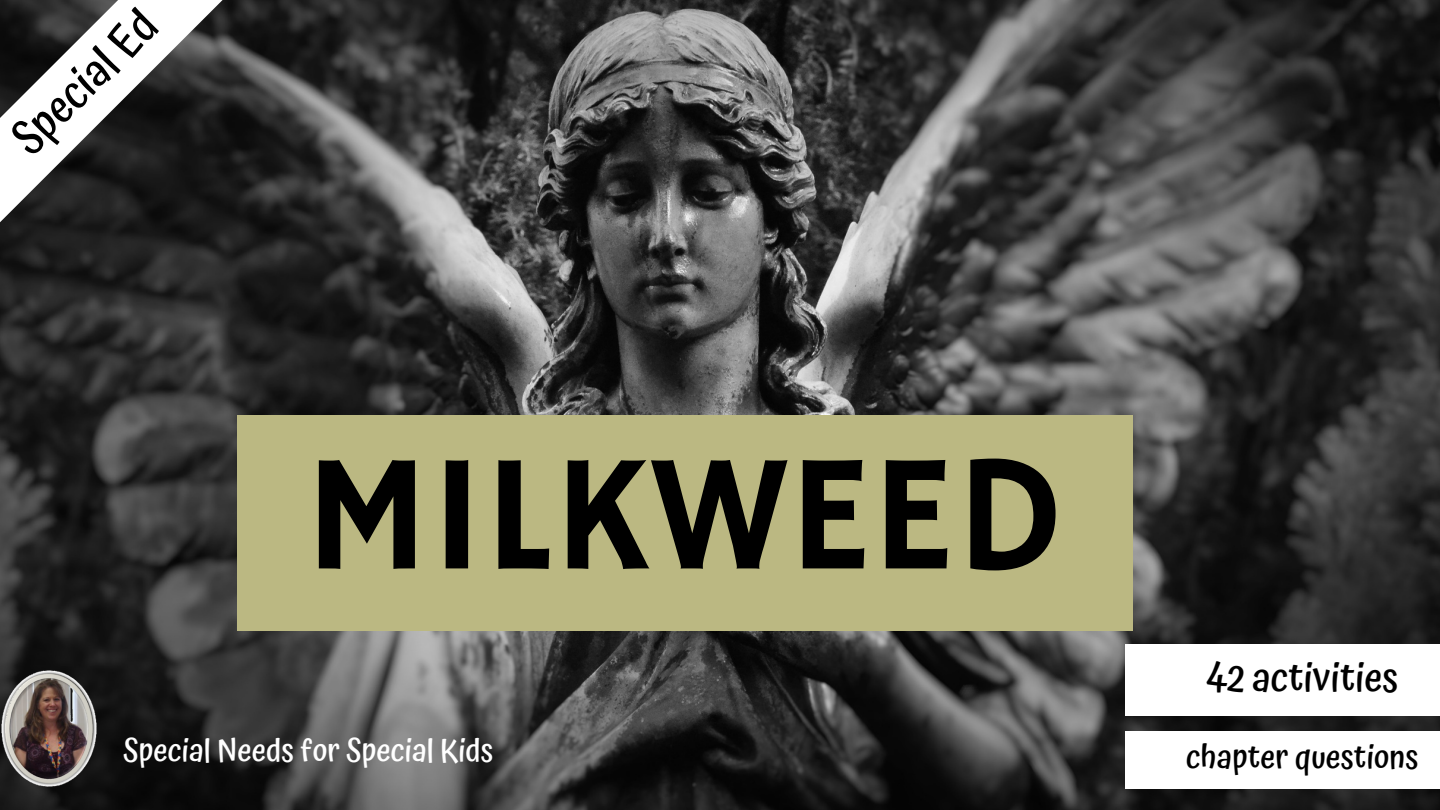
<style>
.page{position:relative;width:1440px;height:810px;background:#fff}
.page>*{position:absolute;margin:0;border:0;box-sizing:border-box;transform-origin:0 0}
.t1{font:166px "Hammersmith One";color:#000}
.t2{font:500 45.12px "Atma";color:#000}
.t3{font:500 39.38px "Atma";color:#000}
.t4{font:500 32.5px "Atma";color:#000}
.t5{font:500 31.25px "Atma";color:#fff}
</style>
<div class="page">
<img style="left:0;top:0;width:1440px;height:810px">
<img style="left:0;top:670px;width:97px;height:118px">
<svg style="left:0;top:0;width:253px;height:241px"></svg>
<div style="left:1126px;top:644px;width:314px;height:71px;background:#fff"></div>
<div style="left:1126px;top:731px;width:314px;height:57px;background:#fff"></div>
<div style="left:238px;top:415px;width:895px;height:215px;background:#bbb882"></div>
<p class="t2" style="left:1px;top:127px;width:184px;rotate:-45deg">Special Ed</p>
<p class="t1" style="left:305px;top:419px;width:762px">MILKWEED</p>
<p class="t5" style="left:123px;top:732px;width:372px">Special Needs for Special Kids</p>
<p class="t3" style="left:1206px;top:654px;width:194px">42 activities</p>
<p class="t4" style="left:1186px;top:738px;width:234px">chapter questions</p>
</div>
